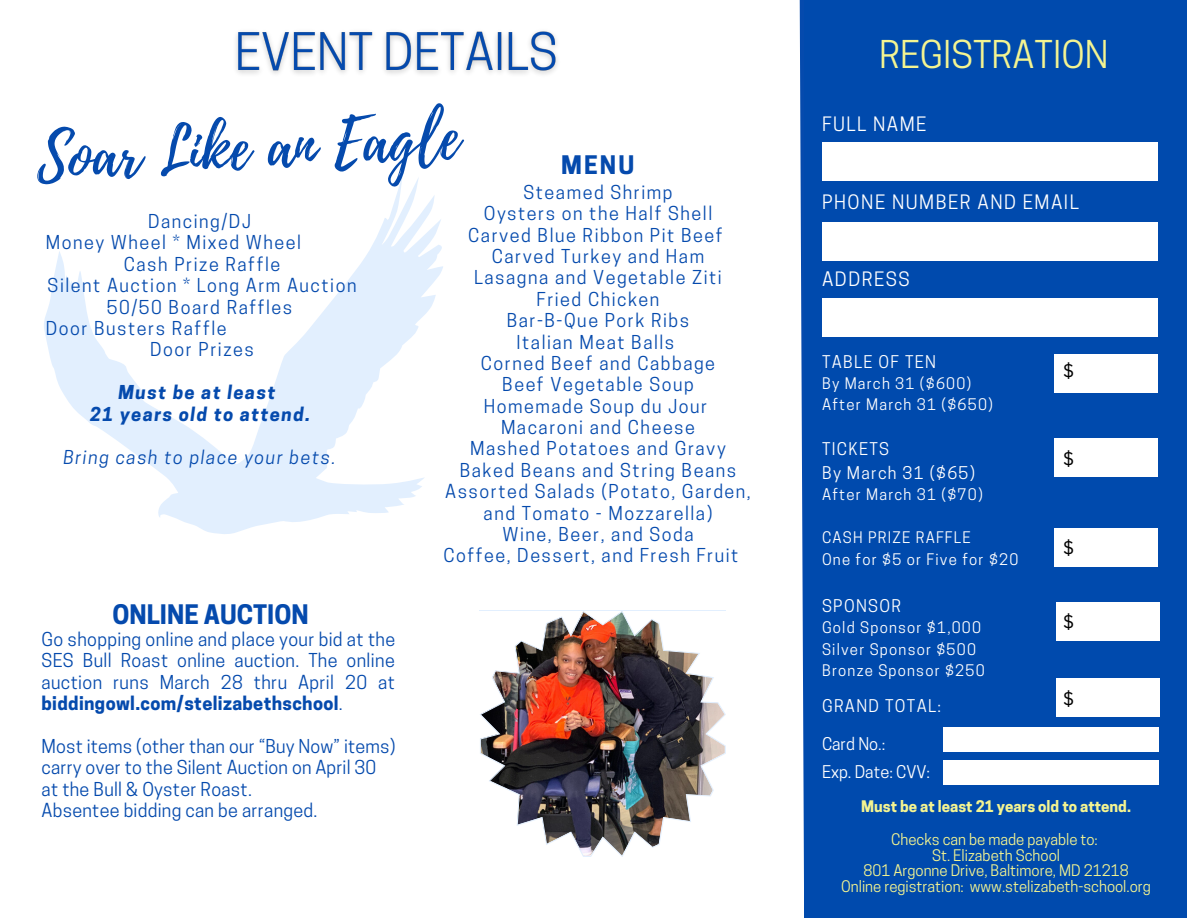
<style>
.page{position:relative;width:1188px;height:918px;background:#fff}
.page>*{position:absolute;margin:0;border:0;box-sizing:border-box;transform-origin:0 0}
.t1{font:62.85px "Playlist Script";color:#054aad}
.t2{font:36px "Cooper Hewitt";color:#f4f491}
.t3{font:700 25.2px "Cooper Hewitt";color:#054aad}
.t4{font:700 24px "Cooper Hewitt";color:#054aad}
.t5{font:18.75px "Cooper Hewitt";letter-spacing:.08em;color:#fff}
.t6{font:18px/21.3px "Cooper Hewitt";letter-spacing:.085em;color:#054aad;text-align:justify}
.t7{font:18px/21.3px "Cooper Hewitt";letter-spacing:.01em;color:#054aad}
.t8{font:italic 700 18px/21.3px "Cooper Hewitt";letter-spacing:.085em;color:#054aad;text-align:center}
.t9{font:italic 18px "Cooper Hewitt";letter-spacing:.085em;color:#054aad}
.t10{font:18px "Canva Sans";color:#000}
.t11{font:16.5px/23.7px "Cooper Hewitt";letter-spacing:.08em;color:#fff}
.t12{font:16.5px/28.2px "Cooper Hewitt";color:#fff}
.t13{font:15px/21.3px "Cooper Hewitt";letter-spacing:.08em;color:#fff}
.t14{font:15px/15.8px "Cooper Hewitt";color:#f4f491;text-align:center}
.t15{font:700 15px "Cooper Hewitt";color:#f4f491}
.s1{font-weight:700}
</style>
<div class="page">
<svg style="left:44px;top:178px;width:399px;height:356px"></svg>
<img style="left:480px;top:611px;width:246px;height:246px">
<img style="left:236px;top:31px;width:322px;height:44px">
<svg style="left:799px;top:0;width:5px;height:878px"></svg>
<div style="left:804px;top:0;width:383px;height:918px;background:#004aad"></div>
<div style="left:822px;top:142px;width:336px;height:39px;background:#fff"></div>
<div style="left:822px;top:222px;width:336px;height:39px;background:#fff"></div>
<div style="left:822px;top:298px;width:336px;height:39px;background:#fff"></div>
<div style="left:1054px;top:354px;width:103px;height:39px;background:#fff"></div>
<div style="left:1054px;top:438px;width:103px;height:39px;background:#fff"></div>
<div style="left:1054px;top:529px;width:103px;height:38px;background:#fff"></div>
<div style="left:1056px;top:603px;width:103px;height:38px;background:#fff"></div>
<div style="left:1056px;top:678px;width:103px;height:39px;background:#fff"></div>
<div style="left:943px;top:760px;width:216px;height:24px;background:#fff"></div>
<div style="left:943px;top:727px;width:216px;height:24px;background:#fff"></div>
<h1 class="t1" style="left:34px;top:114px;width:425px;rotate:-3deg">Soar Like an Eagle</h1>
<h3 class="t4" style="left:561px;top:156px;width:75px">MENU</h3>
<p class="t6" style="left:524px;top:184px;width:150px">Steamed Shrimp</p>
<p class="t6" style="left:484px;top:205px;width:230px">Oysters on the Half Shell</p>
<p class="t6" style="left:468px;top:227px;width:256px">Carved Blue Ribbon Pit Beef</p>
<p class="t6" style="left:492px;top:248px;width:214px">Carved Turkey and Ham</p>
<p class="t6" style="left:474px;top:269px;width:249px">Lasagna and Vegetable Ziti</p>
<p class="t6" style="left:537px;top:291px;width:124px">Fried Chicken</p>
<p class="t6" style="left:507px;top:312px;width:184px">Bar-B-Que Pork Ribs</p>
<p class="t6" style="left:517px;top:333px;width:159px">Italian Meat Balls</p>
<p class="t6" style="left:481px;top:355px;width:236px">Corned Beef and Cabbage</p>
<p class="t6" style="left:502px;top:376px;width:193px">Beef Vegetable Soup</p>
<p class="t6" style="left:484px;top:398px;width:225px">Homemade Soup du Jour</p>
<p class="t6" style="left:501px;top:419px;width:196px">Macaroni and Cheese</p>
<p class="t6" style="left:470px;top:440px;width:257px">Mashed Potatoes and Gravy</p>
<p class="t6" style="left:460px;top:462px;width:278px">Baked Beans and String Beans</p>
<p class="t6" style="left:445px;top:483px;width:307px">Assorted Salads (Potato, Garden,</p>
<p class="t6" style="left:484px;top:504px;width:230px">and Tomato - Mozzarella)</p>
<p class="t6" style="left:502px;top:526px;width:193px">Wine, Beer, and Soda</p>
<p class="t6" style="left:443px;top:547px;width:297px">Coffee, Dessert, and Fresh Fruit</p>
<p class="t6" style="left:148px;top:213px;width:104px">Dancing/DJ</p>
<p class="t6" style="left:46px;top:234px;width:257px">Money Wheel * Mixed Wheel</p>
<p class="t6" style="left:124px;top:256px;width:158px">Cash Prize Raffle</p>
<p class="t6" style="left:48px;top:277px;width:310px">Silent Auction * Long Arm Auction</p>
<p class="t6" style="left:107px;top:298px;width:187px">50/50 Board Raffles</p>
<p class="t6" style="left:46px;top:320px;width:182px">Door Busters Raffle</p>
<p class="t6" style="left:150px;top:341px;width:105px">Door Prizes</p>
<p class="t8" style="left:90px;top:384px;width:222px">Must be at least<br>21 years old to attend.</p>
<p class="t9" style="left:63px;top:450px;width:274px">Bring cash to place your bets.</p>
<h3 class="t3" style="left:113px;top:605px;width:198px">ONLINE AUCTION</h3>
<p class="t6" style="left:42px;top:631px;width:355px">Go shopping online and place your bid at the SES Bull Roast online auction. The online auction runs March 28 thru April 20 at <span class="s1">biddingowl.com/stelizabethschool</span>.</p>
<p class="t7" style="left:42px;top:738px;width:355px">Most items (other than our “Buy Now” items) carry over to the Silent Auction on April 30 at the Bull &amp; Oyster Roast.<br>Absentee bidding can be arranged.</p>
<h2 class="t2" style="left:879px;top:41px;width:231px">REGISTRATION</h2>
<p class="t5" style="left:822px;top:117px;width:106px">FULL NAME</p>
<p class="t5" style="left:822px;top:195px;width:258px">PHONE NUMBER AND EMAIL</p>
<p class="t5" style="left:822px;top:272px;width:89px">ADDRESS</p>
<p class="t11" style="left:822px;top:352px;width:116px">TABLE OF TEN</p>
<p class="t13" style="left:822px;top:375px;width:172px">By March 31 ($600)<br>After March 31 ($650)</p>
<p class="t11" style="left:822px;top:439px;width:155px">TICKETS<br>By March 31 ($65)</p>
<p class="t13" style="left:822px;top:486px;width:162px">After March 31 ($70)</p>
<p class="t13" style="left:822px;top:529px;width:198px">CASH PRIZE RAFFLE<br>One for $5 or Five for $20</p>
<p class="t11" style="left:822px;top:596px;width:81px">SPONSOR</p>
<p class="t13" style="left:822px;top:619px;width:164px">Gold Sponsor $1,000<br>Silver Sponsor $500<br>Bronze Sponsor $250</p>
<p class="t11" style="left:822px;top:696px;width:121px">GRAND TOTAL:</p>
<p class="t12" style="left:822px;top:732px;width:110px">Card No.:<br>Exp. Date: CVV:</p>
<p class="t10" style="left:1063px;top:358px;width:12px">$</p>
<p class="t10" style="left:1063px;top:446px;width:12px">$</p>
<p class="t10" style="left:1063px;top:535px;width:12px">$</p>
<p class="t10" style="left:1063px;top:609px;width:12px">$</p>
<p class="t10" style="left:1063px;top:686px;width:12px">$</p>
<p class="t15" style="left:861px;top:801px;width:271px">Must be at least 21 years old to attend.</p>
<p class="t14" style="left:841px;top:833px;width:311px">Checks can be made payable to:<br>St. Elizabeth School<br>801 Argonne Drive, Baltimore, MD 21218<br>Online registration: www.stelizabeth-school.org</p>
</div>
